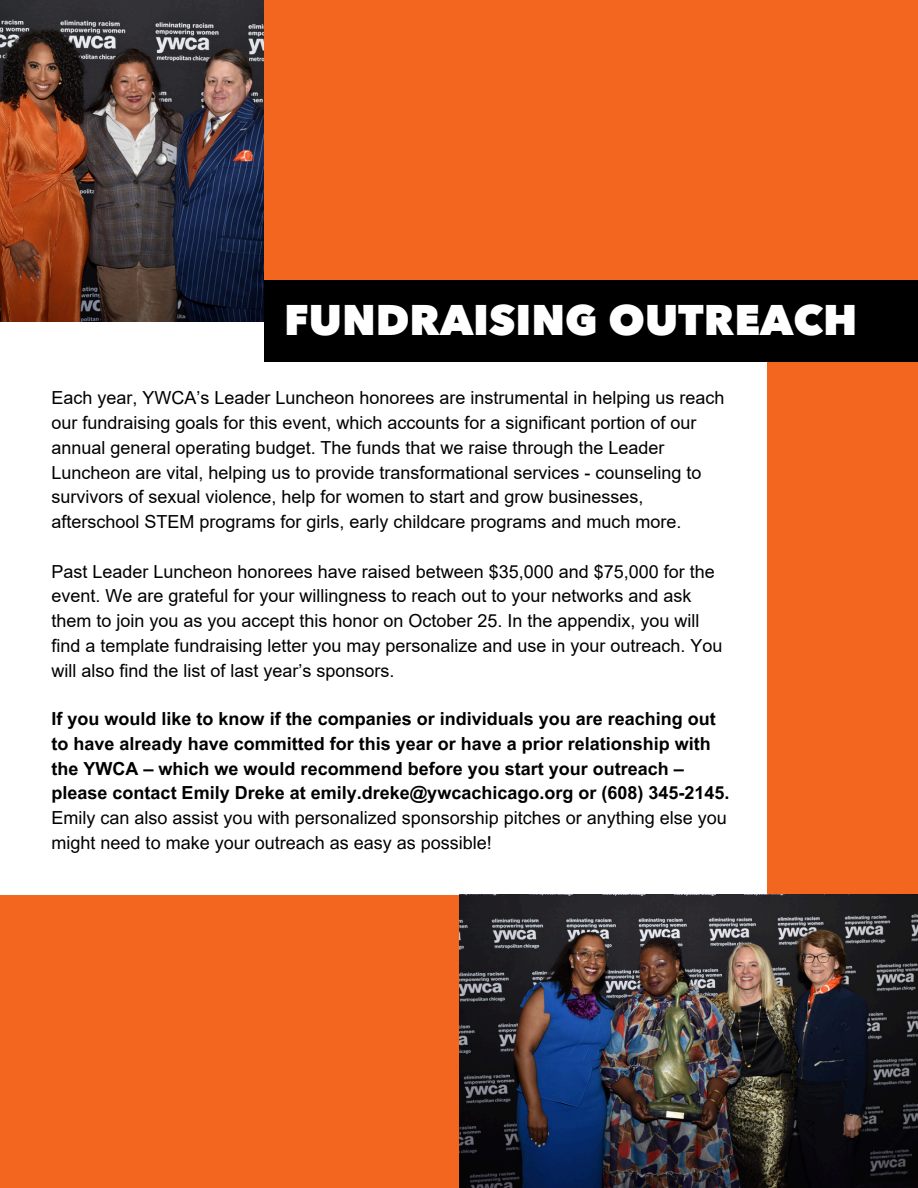
<style>
.page{position:relative;width:918px;height:1188px;background:#f26620}
.page>*{position:absolute;margin:0;border:0;box-sizing:border-box;transform-origin:0 0}
.t1{font:800 42.75px "Avenir Next LT Pro";color:#fff}
.t2{font:18px/24.8px "Arial";color:#000}
.t3{font:700 18px/24.8px "Arial MT Pro";color:#000}
.s1{font-weight:400}
</style>
<div class="page">
<img style="left:0;top:0;width:264px;height:322px">
<div style="left:0;top:322px;width:767px;height:573px;background:#fff"></div>
<div style="left:264px;top:280px;width:654px;height:82px;background:#000"></div>
<img style="left:459px;top:895px;width:459px;height:293px">
<p class="t1" style="left:284px;top:293px;width:575px">FUNDRAISING OUTREACH</p>
<p class="t2" style="left:52px;top:386px;width:674px">Each year, YWCA’s Leader Luncheon honorees are instrumental in helping us reach our fundraising goals for this event, which accounts for a significant portion of our annual general operating budget. The funds that we raise through the Leader Luncheon are vital, helping us to provide transformational services - counseling to survivors of sexual violence, help for women to start and grow businesses, afterschool STEM programs for girls, early childcare programs and much more.</p>
<p class="t2" style="left:52px;top:559px;width:672px">Past Leader Luncheon honorees have raised between $35,000 and $75,000 for the event. We are grateful for your willingness to reach out to your networks and ask them to join you as you accept this honor on October 25. In the appendix, you will find a template fundraising letter you may personalize and use in your outreach. You will also find the list of last year’s sponsors.</p>
<p class="t3" style="left:52px;top:709px;width:679px">If you would like to know if the companies or individuals you are reaching out to have already have committed for this year or have a prior relationship with the YWCA – which we would recommend before you start your outreach – please contact Emily Dreke at emily.dreke@ywcachicago.org or (608) 345-2145.<br><span class="s1">Emily can also assist you with personalized sponsorship pitches or anything else you might need to make your outreach as easy as possible!</span></p>
</div>
